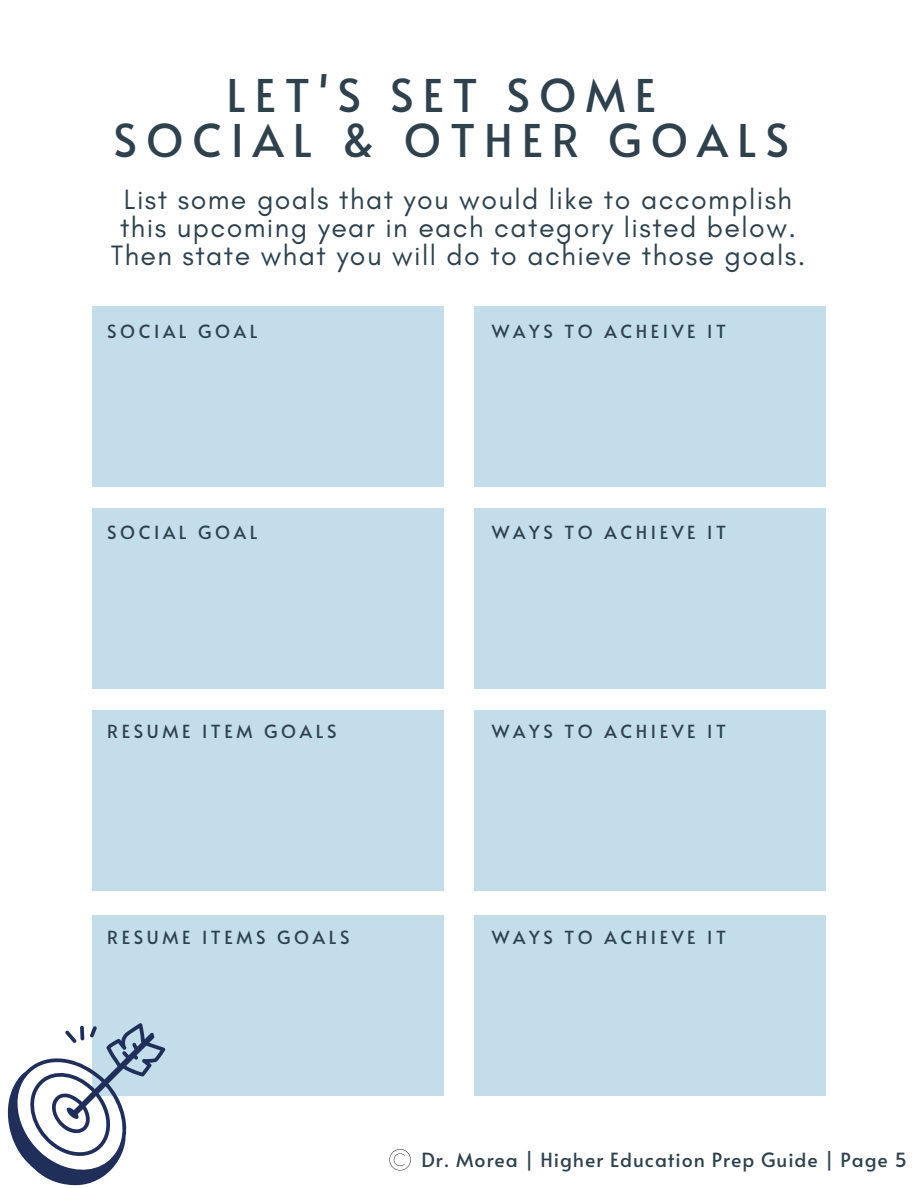
<style>
.page{position:relative;width:918px;height:1188px;background:#fff}
.page>*{position:absolute;margin:0;border:0;box-sizing:border-box;transform-origin:0 0}
.t1{font:45px "Alata";letter-spacing:.2em;color:#2e414d}
.t2{font:28.5px/28.2px "Glacial Indifference";letter-spacing:.05em;color:#2e414d;text-align:center}
.t3{font:19.5px "Alata";letter-spacing:.05em;color:#2e414d}
.t4{font:18px "Alata";letter-spacing:.2em;color:#2e414d}
</style>
<div class="page">
<div style="left:92px;top:306px;width:352px;height:180px;background:#c3ddeb"></div>
<div style="left:474px;top:306px;width:352px;height:180px;background:#c3ddeb"></div>
<div style="left:92px;top:508px;width:352px;height:181px;background:#c3ddeb"></div>
<div style="left:474px;top:508px;width:352px;height:181px;background:#c3ddeb"></div>
<div style="left:92px;top:711px;width:352px;height:180px;background:#c3ddeb"></div>
<div style="left:474px;top:711px;width:352px;height:180px;background:#c3ddeb"></div>
<div style="left:92px;top:915px;width:352px;height:181px;background:#c3ddeb"></div>
<div style="left:474px;top:915px;width:352px;height:181px;background:#c3ddeb"></div>
<svg style="left:7px;top:1023px;width:158px;height:163px"></svg>
<svg style="left:389px;top:1149px;width:22px;height:21px"></svg>
<p class="t1" style="left:227px;top:63px;width:431px">LET'S SET SOME</p>
<p class="t1" style="left:113px;top:108px;width:677px">SOCIAL &amp; OTHER GOALS</p>
<p class="t2" style="left:111px;top:185px;width:696px">List some goals that you would like to accomplish this upcoming year in each category listed below.<br>Then state what you will do to achieve those goals.</p>
<p class="t4" style="left:107px;top:318px;width:152px">SOCIAL GOAL</p>
<p class="t4" style="left:492px;top:318px;width:236px">WAYS TO ACHEIVE IT</p>
<p class="t4" style="left:107px;top:519px;width:152px">SOCIAL GOAL</p>
<p class="t4" style="left:492px;top:519px;width:236px">WAYS TO ACHIEVE IT</p>
<p class="t4" style="left:107px;top:718px;width:231px">RESUME ITEM GOALS</p>
<p class="t4" style="left:492px;top:718px;width:236px">WAYS TO ACHIEVE IT</p>
<p class="t4" style="left:107px;top:924px;width:244px">RESUME ITEMS GOALS</p>
<p class="t4" style="left:492px;top:924px;width:236px">WAYS TO ACHIEVE IT</p>
<p class="t3" style="left:421px;top:1146px;width:487px">Dr. Morea | Higher Education Prep Guide | Page 5</p>
</div>
